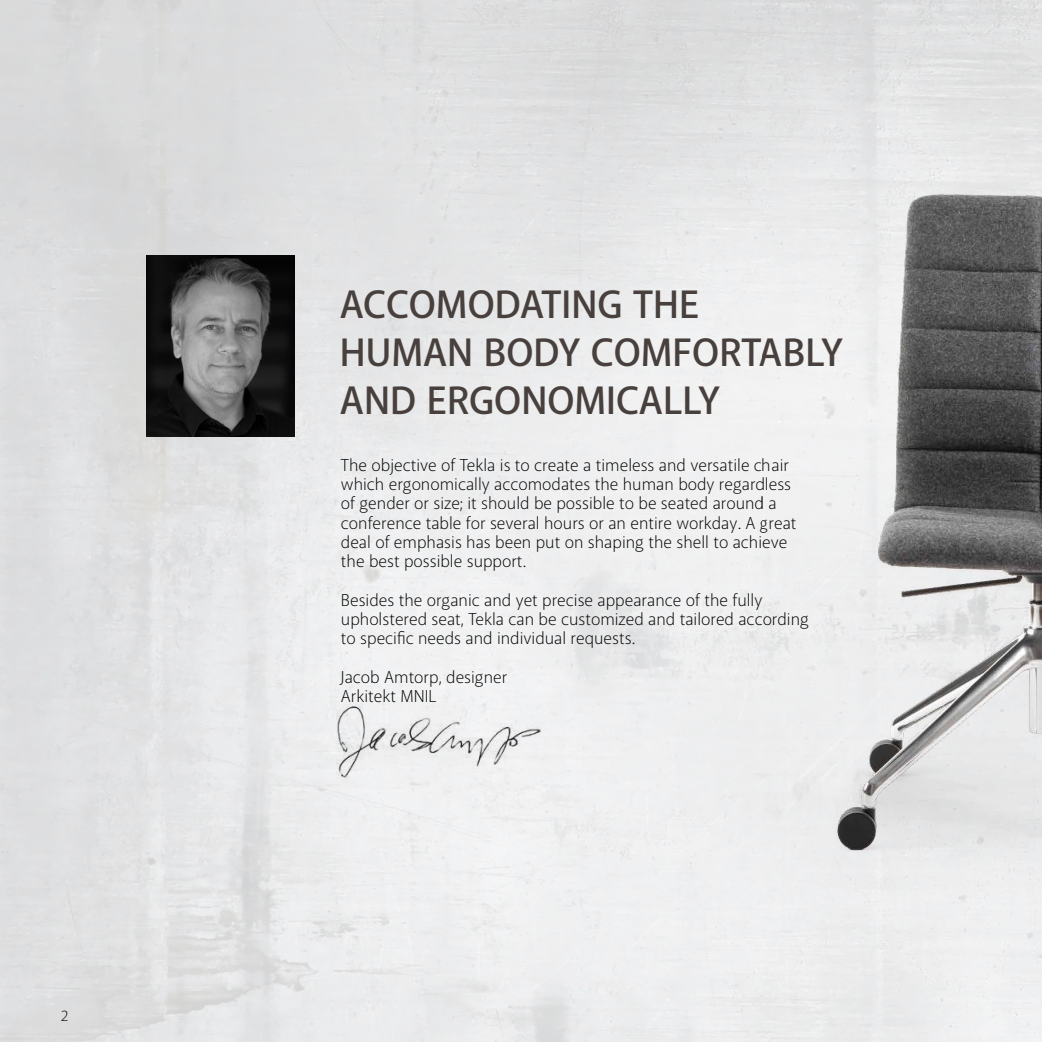
<style>
.page{position:relative;width:1042px;height:1042px;background:#fff}
.page>*{position:absolute;margin:0;border:0;box-sizing:border-box;transform-origin:0 0}
.t1{font:600 40.25px/48.3px "Akagi Pro";color:#47403d}
.t2{font:300 17.5px/19.2px "Akagi Pro";color:#000}
.t3{font:300 15.75px "Myriad Pro";color:#000}
</style>
<div class="page">
<img style="left:0;top:0;width:1042px;height:1042px">
<img style="left:303px;top:696px;width:262px;height:92px">
<img style="left:146px;top:255px;width:148px;height:182px">
<img style="left:764px;top:67px;width:278px;height:821px">
<p class="t3" style="left:61px;top:1007px;width:9px">2</p>
<h1 class="t1" style="left:340px;top:281px;width:505px">ACCOMODATING THE<br>HUMAN BODY COMFORTABLY<br>AND ERGONOMICALLY</h1>
<p class="t2" style="left:341px;top:455px;width:457px">The objective of Tekla is to create a timeless and versatile chair which ergonomically accomodates the human body regardless of gender or size; it should be possible to be seated around a conference table for several hours or an entire workday. A great deal of emphasis has been put on shaping the shell to achieve the best possible support.</p>
<p class="t2" style="left:341px;top:590px;width:469px">Besides the organic and yet precise appearance of the fully upholstered seat, Tekla can be customized and tailored according to specific needs and individual requests.</p>
<p class="t2" style="left:341px;top:667px;width:168px">Jacob Amtorp, designer<br>Arkitekt MNIL</p>
</div>
